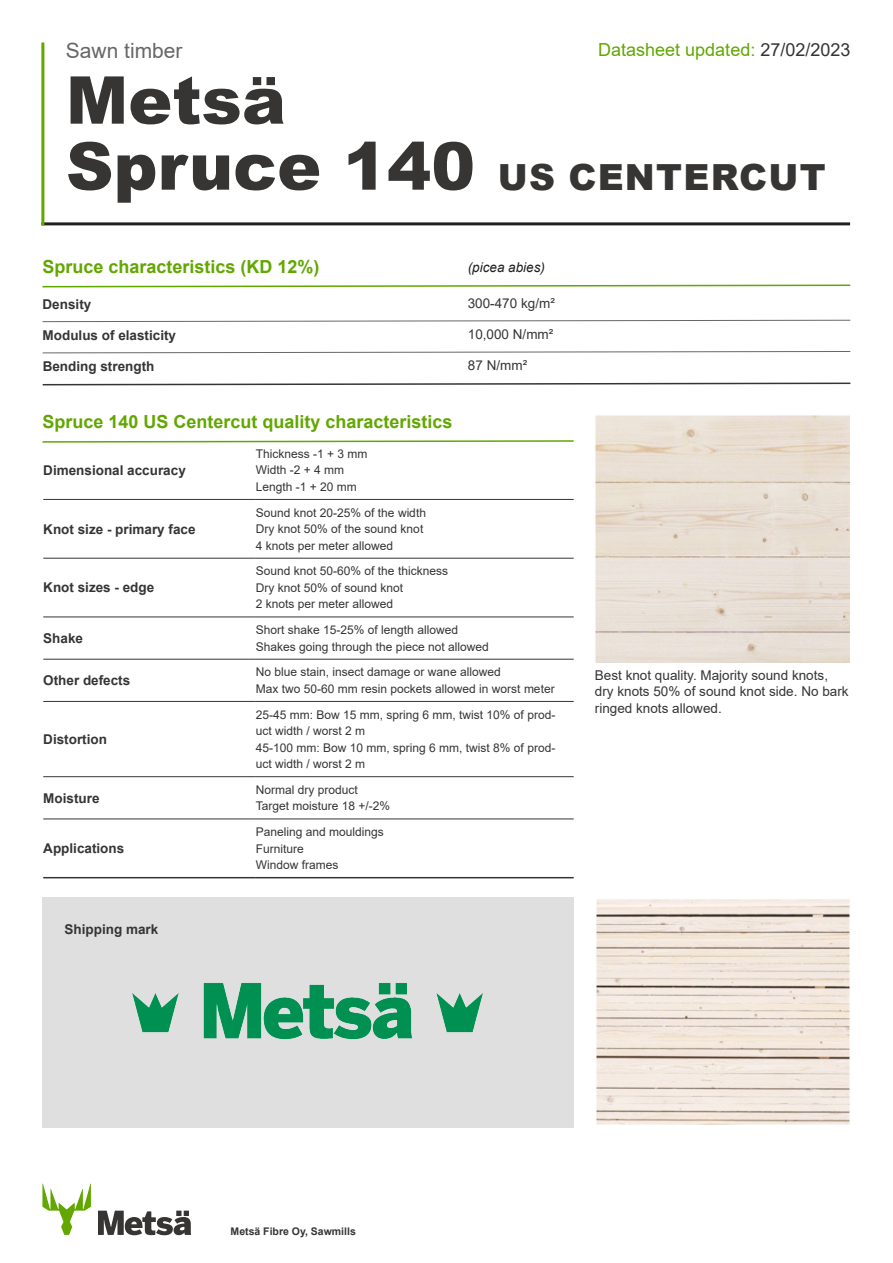
<style>
.page{position:relative;width:893px;height:1263px;background:#fff}
.page>*{position:absolute;margin:0;border:0;box-sizing:border-box;transform-origin:0 0}
.DatasheetHeader{font:900 66px "Arial";color:#363534}
.DatasheetHeader-2{font:900 36px "Arial";letter-spacing:.035em;color:#363534}
.ProductType{font:21px "Arial";color:#686768}
.S_SpecLineHeader{font:700 18px "Arial";color:#62a700}
.Date{font:18px "Arial";color:#62a700}
.S_TableHeader{font:700 13.5px "Arial";color:#363534}
.S_SpecLine{font:13.5px/16.5px "Arial";color:#363534}
.S_SpecLine-2{font:700 13.5px "Arial";color:#363534}
.S_SpecLineLast{font:700 13.5px "Arial";color:#363534}
.S_SpecLineHeader-2{font:italic 13.5px "Arial";color:#231f20}
.S_SpecLineLast-2{font:13.5px "Arial";color:#363534}
.S_TableBody{font:12px/16.5px "Arial";color:#363534}
.CompanyAddress{font:700 10.5px "Arial";color:#363534}
.s1{font-size:66px}
.s2{color:#363534}
</style>
<div class="page">
<hr style="left:43px;top:499px;width:213px;height:1px;background:#363534">
<hr style="left:256px;top:499px;width:318px;height:1px;background:#363534">
<hr style="left:43px;top:558px;width:213px;height:1px;background:#363534">
<hr style="left:256px;top:558px;width:318px;height:1px;background:#363534">
<hr style="left:43px;top:617px;width:213px;height:1px;background:#363534">
<hr style="left:256px;top:617px;width:318px;height:1px;background:#363534">
<hr style="left:43px;top:659px;width:213px;height:1px;background:#363534">
<hr style="left:256px;top:659px;width:318px;height:1px;background:#363534">
<hr style="left:43px;top:701px;width:213px;height:1px;background:#363534">
<hr style="left:256px;top:701px;width:318px;height:1px;background:#363534">
<hr style="left:43px;top:776px;width:213px;height:1px;background:#363534">
<hr style="left:256px;top:776px;width:318px;height:1px;background:#363534">
<hr style="left:43px;top:819px;width:213px;height:1px;background:#363534">
<hr style="left:43px;top:877px;width:213px;height:1px;background:#363534">
<hr style="left:256px;top:819px;width:318px;height:1px;background:#363534">
<hr style="left:256px;top:877px;width:318px;height:1px;background:#363534">
<img style="left:595px;top:415px;width:255px;height:247px">
<svg style="left:42px;top:440px;width:532px;height:3px"></svg>
<div style="left:42px;top:897px;width:532px;height:231px;background:#dfdfdf"></div>
<img style="left:595px;top:899px;width:255px;height:226px">
<img style="left:132px;top:983px;width:351px;height:57px">
<svg style="left:42px;top:284px;width:809px;height:4px"></svg>
<svg style="left:42px;top:320px;width:809px;height:2px"></svg>
<svg style="left:42px;top:351px;width:809px;height:2px"></svg>
<svg style="left:42px;top:382px;width:809px;height:4px"></svg>
<hr style="left:41px;top:222px;width:809px;height:3px;background:#231f20">
<hr style="left:41px;top:43px;width:3px;height:182px;background:#62a700">
<svg style="left:98px;top:1210px;width:93px;height:25px"></svg>
<svg style="left:42px;top:1183px;width:49px;height:52px"></svg>
<p class="ProductType" style="left:66px;top:36px;width:118px">Sawn timber</p>
<p class="DatasheetHeader" style="left:66px;top:52px;width:221px">Metsä</p>
<p class="DatasheetHeader-2" style="left:66px;top:151px;width:761px"><span class="s1">Spruce 140</span> US CENTERCUT</p>
<p class="Date" style="left:598px;top:37px;width:254px">Datasheet updated: <span class="s2">27/02/2023</span></p>
<p class="S_SpecLineHeader" style="left:43px;top:254px;width:279px">Spruce characteristics (KD 12%)</p>
<p class="S_SpecLineHeader-2" style="left:468px;top:259px;width:79px">(picea abies)</p>
<p class="S_SpecLine-2" style="left:43px;top:294px;width:50px">Density</p>
<p class="S_SpecLine" style="left:468px;top:295px;width:89px">300-470 kg/m²</p>
<p class="S_SpecLine-2" style="left:43px;top:326px;width:135px">Modulus of elasticity</p>
<p class="S_SpecLine" style="left:468px;top:326px;width:87px">10,000 N/mm²</p>
<p class="S_SpecLineLast" style="left:43px;top:357px;width:113px">Bending strength</p>
<p class="S_SpecLineLast-2" style="left:468px;top:356px;width:61px">87 N/mm²</p>
<p class="S_SpecLineHeader" style="left:42px;top:409px;width:412px">Spruce 140 US Centercut quality characteristics</p>
<p class="S_TableHeader" style="left:43px;top:461px;width:144px">Dimensional accuracy</p>
<p class="S_TableHeader" style="left:43px;top:519px;width:154px">Knot size - primary face</p>
<p class="S_TableHeader" style="left:43px;top:578px;width:113px">Knot sizes - edge</p>
<p class="S_TableHeader" style="left:43px;top:629px;width:41px">Shake</p>
<p class="S_TableHeader" style="left:43px;top:671px;width:89px">Other defects</p>
<p class="S_TableHeader" style="left:43px;top:730px;width:65px">Distortion</p>
<p class="S_TableHeader" style="left:43px;top:788px;width:58px">Moisture</p>
<p class="S_TableHeader" style="left:43px;top:839px;width:83px">Applications</p>
<p class="S_TableHeader" style="left:65px;top:920px;width:95px">Shipping mark</p>
<p class="S_TableBody" style="left:256px;top:445px;width:113px">Thickness -1 + 3 mm</p>
<p class="S_TableBody" style="left:256px;top:462px;width:90px">Width -2 + 4 mm</p>
<p class="S_TableBody" style="left:256px;top:478px;width:103px">Length -1 + 20 mm</p>
<p class="S_TableBody" style="left:256px;top:504px;width:172px">Sound knot 20-25% of the width</p>
<p class="S_TableBody" style="left:256px;top:521px;width:169px">Dry knot 50% of the sound knot</p>
<p class="S_TableBody" style="left:256px;top:537px;width:139px">4 knots per meter allowed</p>
<p class="S_TableBody" style="left:256px;top:563px;width:194px">Sound knot 50-60% of the thickness</p>
<p class="S_TableBody" style="left:256px;top:579px;width:149px">Dry knot 50% of sound knot</p>
<p class="S_TableBody" style="left:256px;top:596px;width:139px">2 knots per meter allowed</p>
<p class="S_TableBody" style="left:256px;top:622px;width:204px">Short shake 15-25% of length allowed</p>
<p class="S_TableBody" style="left:256px;top:638px;width:234px">Shakes going through the piece not allowed</p>
<p class="S_TableBody" style="left:256px;top:664px;width:246px">No blue stain, insect damage or wane allowed</p>
<p class="S_TableBody" style="left:256px;top:680px;width:300px">Max two 50-60 mm resin pockets allowed in worst meter</p>
<p class="S_TableBody" style="left:256px;top:706px;width:301px">25-45 mm: Bow 15 mm, spring 6 mm, twist 10% of prod&shy;uct width / worst 2 m</p>
<p class="S_TableBody" style="left:256px;top:739px;width:301px">45-100 mm: Bow 10 mm, spring 6 mm, twist 8% of prod&shy;uct width / worst 2 m</p>
<p class="S_TableBody" style="left:256px;top:781px;width:104px">Normal dry product</p>
<p class="S_TableBody" style="left:256px;top:798px;width:136px">Target moisture 18 +/-2%</p>
<p class="S_TableBody" style="left:256px;top:824px;width:130px">Paneling and mouldings</p>
<p class="S_TableBody" style="left:256px;top:840px;width:50px">Furniture</p>
<p class="S_TableBody" style="left:256px;top:857px;width:84px">Window frames</p>
<p class="S_SpecLine" style="left:595px;top:666px;width:255px">Best knot quality. Majority sound knots, dry knots 50% of sound knot side. No bark ringed knots allowed.</p>
<p class="CompanyAddress" style="left:231px;top:1224px;width:127px">Metsä Fibre Oy, Sawmills</p>
</div>
